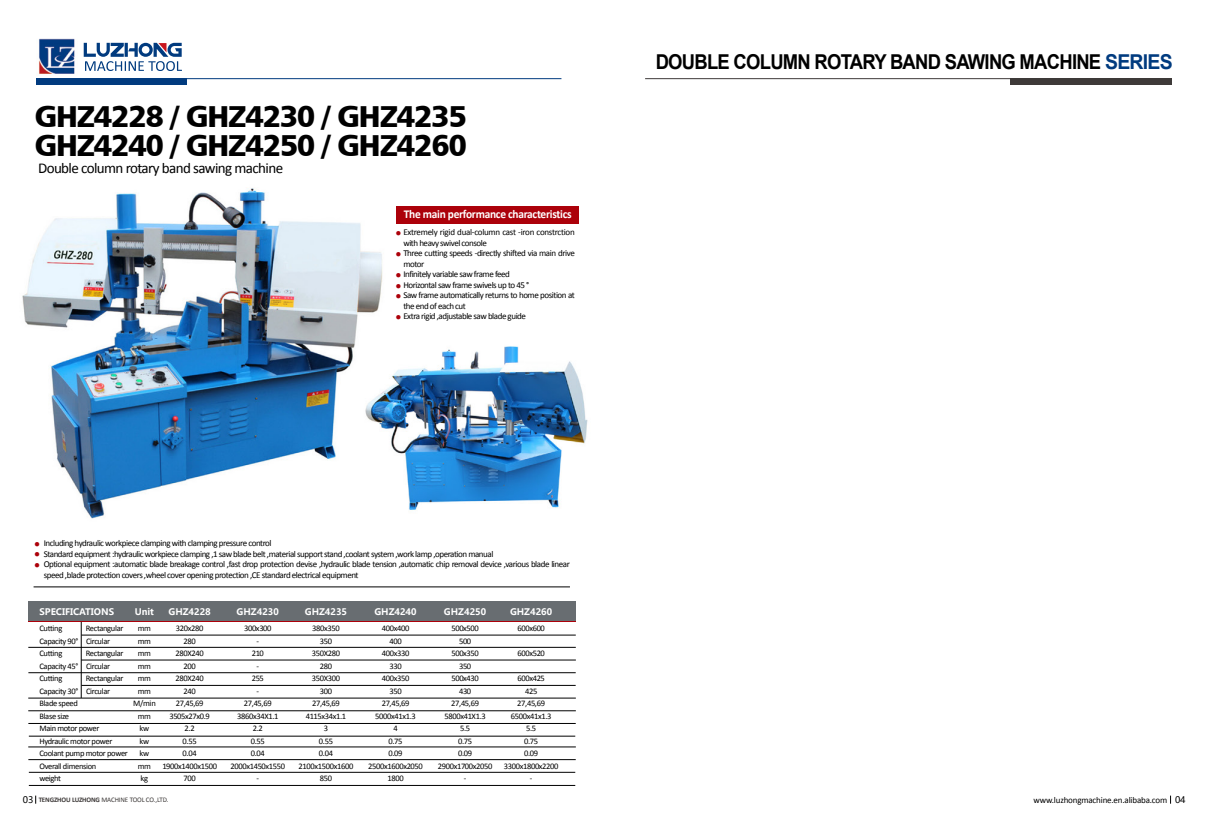
<style>
.page{position:relative;width:1208px;height:825px;background:#fff}
.page>*{position:absolute;margin:0;border:0;box-sizing:border-box;transform-origin:0 0}
.t1{font:30.3px/28.6px "Humanist 777 BT Black B";letter-spacing:-.045em;color:#000}
.t2{font:700 20.5px "Arial";letter-spacing:-.04em;color:#000;scale:.9 1}
.t3{font:15px "Calibri";letter-spacing:-.04em;color:#000}
.t4{font:700 12px "Calibri";letter-spacing:-.025em;color:#fff;scale:.95 1}
.t5{font:300 10px/10.5px "Calibri";color:#ac010a;text-align:justify}
.t6{font:9px/10.5px "Calibri";letter-spacing:-.05em;color:#000}
.t7{font:700 9px "Microsoft Ya Hei UI";color:#fff}
.t8{font:9px "Calibri";letter-spacing:-.02em;color:#000}
.t9{font:8.5px/12.5px "Calibri";letter-spacing:-.04em;color:#000;text-align:center}
.t10{font:7px "Calibri";letter-spacing:-.025em;color:#3e3a39}
.s1{color:#013b7f}
.s2{font-family:"Microsoft Ya Hei UI";font-size:9.1px;color:#000}
.s3{font-weight:700}
.s4{font-family:"Microsoft Ya Hei UI";font-size:9.1px}
</style>
<div class="page">
<img style="left:22px;top:42px;width:1150px;height:762px">
<hr style="left:28px;top:647px;width:548px;height:1px;background:#000">
<hr style="left:81px;top:685px;width:494px;height:1px;background:#000">
<hr style="left:81px;top:635px;width:495px;height:1px;background:#000">
<hr style="left:28px;top:723px;width:548px;height:1px;background:#000">
<hr style="left:28px;top:759px;width:548px;height:1px;background:#000">
<hr style="left:28px;top:698px;width:548px;height:1px;background:#000">
<hr style="left:28px;top:711px;width:548px;height:1px;background:#000">
<hr style="left:28px;top:747px;width:548px;height:1px;background:#000">
<hr style="left:28px;top:672px;width:548px;height:1px;background:#000">
<hr style="left:81px;top:660px;width:495px;height:1px;background:#000">
<hr style="left:29px;top:736px;width:546px;height:1px;background:#000">
<hr style="left:29px;top:772px;width:546px;height:1px;background:#000">
<hr style="left:29px;top:785px;width:546px;height:1px;background:#000">
<div style="left:28px;top:603px;width:547px;height:19px;background:#ac010a"></div>
<div style="left:28px;top:602px;width:547px;height:19px;background:#686d71"></div>
<img style="left:37px;top:38px;width:40px;height:37px">
<svg style="left:84px;top:43px;width:98px;height:28px"></svg>
<hr style="left:37px;top:78px;width:524px;height:1px;background:#013b7f">
<hr style="left:645px;top:78px;width:526px;height:1px;background:#3e3a39">
<div style="left:37px;top:78px;width:150px;height:7px;background:#013b7f"></div>
<div style="left:1010px;top:78px;width:161px;height:7px;background:#3e3a39"></div>
<hr style="left:81px;top:622px;width:1px;height:76px;background:#000">
<div style="left:396px;top:206px;width:182px;height:17px;background:#ac010a"></div>
<hr style="left:34px;top:587px;width:536px;height:1px;background:#000">
<h1 class="t1" style="left:34px;top:101px;width:434px">GHZ4228 / GHZ4230 / GHZ4235<br>GHZ4240 / GHZ4250 / GHZ4260</h1>
<h3 class="t3" style="left:38px;top:159px;width:246px">Double column rotary band sawing machine</h3>
<h3 class="t4" style="left:404px;top:206px;width:178px">The main performance characteristics</h3>
<p class="t5" style="left:395px;top:222px;width:8px;line-height:21px">● ● ●</p>
<p class="t5" style="left:395px;top:280px;width:8px">● ●</p>
<p class="t5" style="left:395px;top:311px;width:8px">●</p>
<p class="t6" style="left:403px;top:227px;width:173px">Extremely rigid dual-column cast -iron constrction with heavy swivel console<br>Three cutting speeds -directly shifted via main drive motor<br>I nfinitely variable saw frame feed<br>Horizontal saw frame swivels up to 45 °<br>Saw frame automatically returns to home position at the end of each cut<br>Extra rigid ,adjustable saw blade guide</p>
<h2 class="t2" style="left:655px;top:48px;width:553px">DOUBLE COLUMN ROTARY BAND SAWING MACHINE <span class="s1">SERIES</span></h2>
<p class="t6" style="left:44px;top:538px;width:528px">I ncluding hydraulic workpiece clamping with clamping pressure control<br>Standard equipment :hydraulic workpiece clamping ,1 saw blade belt ,material support stand ,coolant system ,work lamp ,operation manual<br>Optional equipment :automatic blade breakage control ,fast drop protection devise ,hydraulic blade tension ,automatic chip removal device ,various blade linear speed ,blade protection covers ,wheel cover opening protection ,CE standard electrical equipment</p>
<p class="t5" style="left:34px;top:538px;width:8px">● ● ●</p>
<p class="t7" style="left:39px;top:605px;width:76px">SPECIFICATIONS</p>
<p class="t7" style="left:135px;top:605px;width:21px">Unit</p>
<p class="t7" style="left:168px;top:605px;width:44px">GHZ4228</p>
<p class="t7" style="left:237px;top:605px;width:44px">GHZ4230</p>
<p class="t7" style="left:305px;top:605px;width:44px">GHZ4235</p>
<p class="t7" style="left:374px;top:605px;width:44px">GHZ4240</p>
<p class="t7" style="left:444px;top:605px;width:44px">GHZ4250</p>
<p class="t7" style="left:510px;top:605px;width:44px">GHZ4260</p>
<p class="t9" style="left:39px;top:622px;width:85px;text-align:left;text-indent:46px">Rectangular<br>Capacity 90° Circular<br>Cutting</p>
<p class="t9" style="left:39px;top:622px;width:24px">Cutting</p>
<p class="t9" style="left:162px;top:622px;width:56px">320x280<br>280<br>280X240<br>200<br>280X240<br>240<br>27,45,69<br>3505x27x0.9<br>2.2<br>0.55<br>0.04<br>1900x1400x1500<br>700</p>
<p class="t9" style="left:133px;top:622px;width:24px">mm mm mm mm mm mm<br>M/min mm kw<br>kw<br>kw mm kg</p>
<p class="t9" style="left:39px;top:647px;width:85px;text-align:left;text-indent:46px">Rectangular<br>Capacity 45° Circular<br>Cutting</p>
<p class="t9" style="left:39px;top:672px;width:90px;text-align:left;text-indent:46px">Rectangular<br>Capacity 30° Circular<br>Blade speed<br>Blase size<br>Main motor power<br>Hydraulic motor power<br>Coolant pump motor power<br>Overall dimension<br>weight</p>
<p class="t9" style="left:230px;top:622px;width:56px">300x300<br>-<br>210<br>-<br>255<br>-<br>27,45,69<br>3860x34X1.1<br>2.2<br>0.55<br>0.04<br>2000x1450x1550 -</p>
<p class="t9" style="left:299px;top:622px;width:56px">380x350<br>350<br>350X280<br>280<br>350X300<br>300<br>27,45,69<br>4115x34x1.1<br>3<br>0.55<br>0.04<br>2100x1500x1600<br>850</p>
<p class="t9" style="left:368px;top:622px;width:56px">400x400<br>400<br>400x330<br>330<br>400x350<br>350<br>27,45,69<br>5000x41x1.3<br>4<br>0.75<br>0.09<br>2500x1600x2050<br>1800</p>
<p class="t9" style="left:438px;top:622px;width:56px">500x500<br>500<br>500x350<br>350<br>500x430<br>430<br>27,45,69<br>5800x41X1.3<br>5.5<br>0.75<br>0.09<br>2900x1700x2050 -</p>
<p class="t9" style="left:517px;top:622px;width:29px">600x600</p>
<p class="t9" style="left:517px;top:647px;width:29px">600x520</p>
<p class="t9" style="left:504px;top:672px;width:56px">600x425<br>425<br>27,45,69<br>6500x41x1.3<br>5.5<br>0.75<br>0.09<br>3300x1800x2200 -</p>
<p class="t10" style="left:23px;top:795px;width:147px"><span class="s2">03</span> <span class="s3">Tengzhou Luzhong</span> Mach ine Tool Co.,Ltd.</p>
<p class="t8" style="left:1033px;top:794px;width:153px">www.luzhongmachine.en.alibaba.com <span class="s4">04</span></p>
</div>
